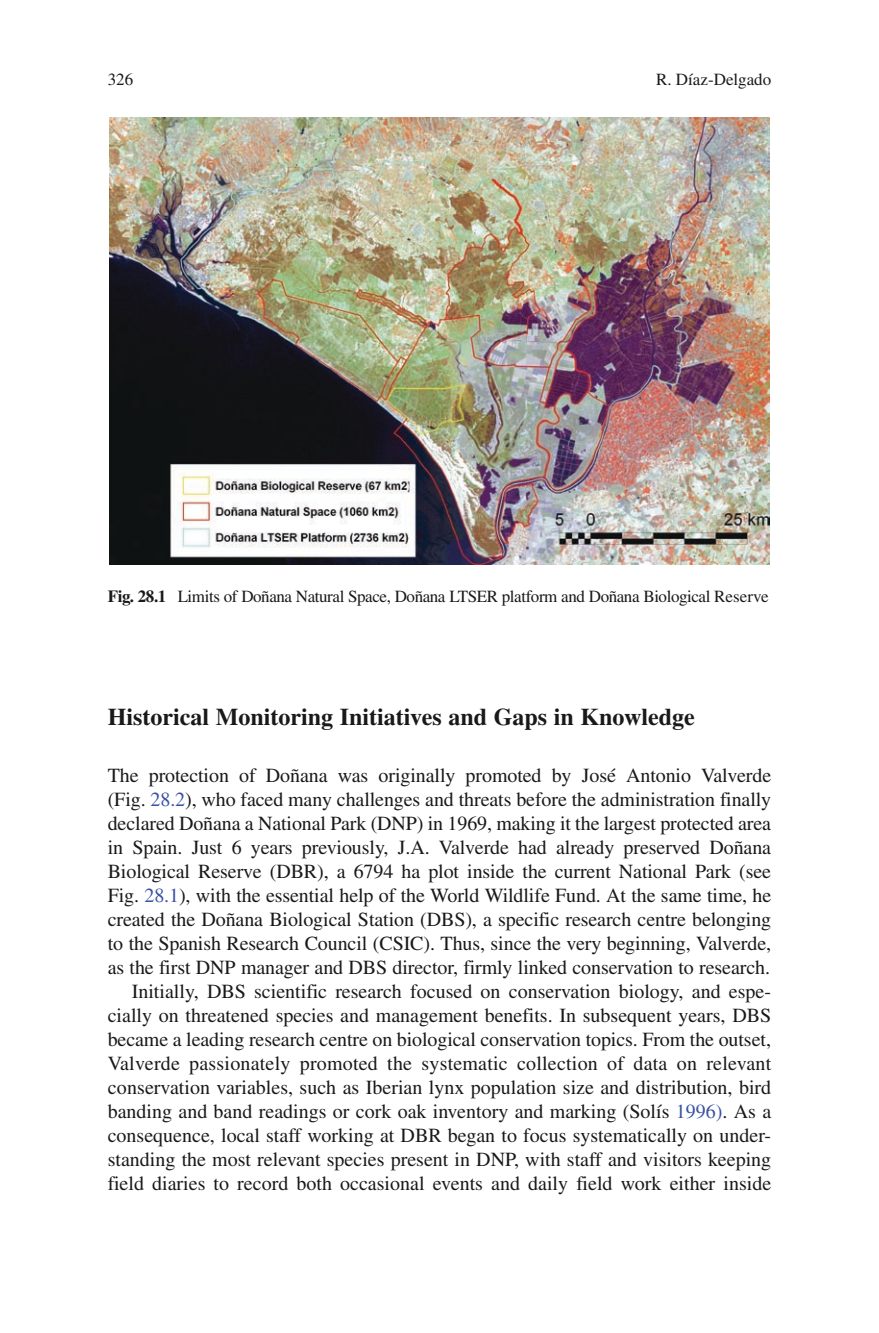
<style>
.page{position:relative;width:879px;height:1333px;background:#fff}
.page>*{position:absolute;margin:0;border:0;box-sizing:border-box;transform-origin:0 0}
.t1{font:700 24px "Times";color:#1a181b}
.t2{font:20px/24px "Times";letter-spacing:-.005em;color:#1a181b;text-align:right}
.t3{font:17px "Times";letter-spacing:-.025em;color:#1a181b}
.t4{font:17px "Times";color:#1a181b}
.s1{font-weight:700}
.s2{color:#3952a4}
</style>
<div class="page">
<img style="left:109px;top:117px;width:660px;height:447px">
<p class="t3" style="left:108px;top:70px;width:27px">326</p>
<p class="t4" style="left:656px;top:70px;width:117px">R. Díaz-Delgado</p>
<p class="t3" style="left:108px;top:586px;width:662px"><span class="s1">Fig. 28.1</span> Limits of Doñana Natural Space, Doñana LTSER platform and Doñana Biological Reserve</p>
<p class="t1" style="left:108px;top:703px;width:588px">Historical Monitoring Initiatives and Gaps in Knowledge</p>
<p class="t2" style="left:108px;top:762px;width:665px">The protection of Doñana was originally promoted by José Antonio Valverde (Fig. <span class="s2">28.2</span>), who faced many challenges and threats before the administration finally declared Doñana a National Park (DNP) in 1969, making it the largest protected area in Spain. Just 6 years previously, J.A. Valverde had already preserved Doñana Biological Reserve (DBR), a 6794 ha plot inside the current National Park (see Fig. <span class="s2">28.1</span>), with the essential help of the World Wildlife Fund. At the same time, he created the Doñana Biological Station (DBS), a specific research centre belonging to the Spanish Research Council (CSIC). Thus, since the very beginning, Valverde, as the first DNP manager and DBS director, firmly linked conservation to research.<br>Initially, DBS scientific research focused on conservation biology, and espe&shy;cially on threatened species and management benefits. In subsequent years, DBS became a leading research centre on biological conservation topics. From the outset, Valverde passionately promoted the systematic collection of data on relevant conservation variables, such as Iberian lynx population size and distribution, bird banding and band readings or cork oak inventory and marking (Solís <span class="s2">1996)</span>. As a consequence, local staff working at DBR began to focus systematically on under&shy;standing the most relevant species present in DNP, with staff and visitors keeping field diaries to record both occasional events and daily field work either inside</p>
</div>
